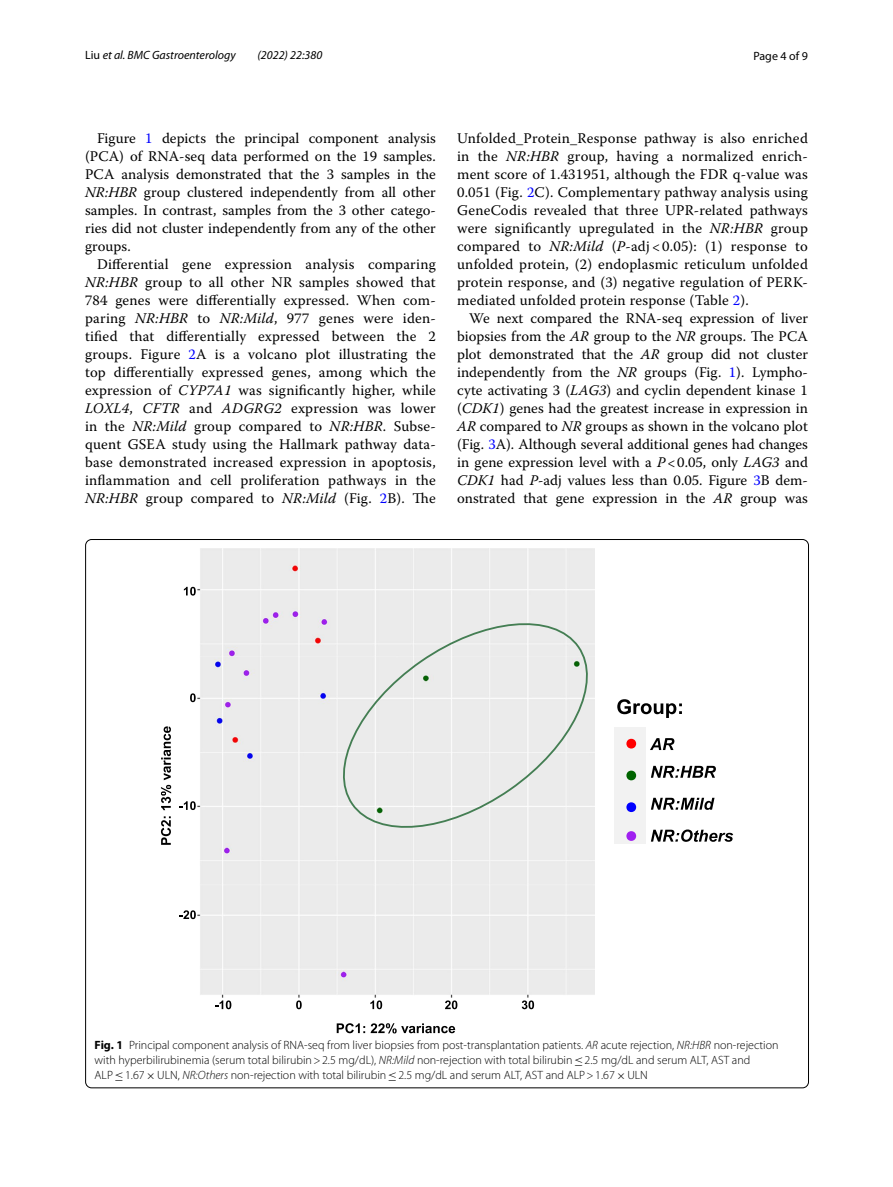
<style>
.page{position:relative;width:893px;height:1187px;background:#fff}
.page>*{position:absolute;margin:0;border:0;box-sizing:border-box;transform-origin:0 0}
.t1{font:14.7px/18px "Warnock Pro";letter-spacing:.005em;color:#000;text-align:justify}
.t2{font:300 12px/15px "Myriad Pro";color:#000}
.t3{font:italic 12px "Myriad Pro";color:#000}
.t4{font:12px "Myriad Pro";color:#000}
.s1{font-style:normal}
.s2{color:#00f}
.s3{font-style:italic}
.s4{font-weight:700}
.s5{font-family:"MTSY";font-weight:400}
</style>
<div class="page">
<div style="left:197px;top:548px;width:397px;height:449px;background:#ebebeb"></div>
<svg style="left:617px;top:699px;width:65px;height:19px"></svg>
<div style="left:614px;top:727px;width:32px;height:116px;background:#f2f2f2"></div>
<svg style="left:626px;top:738px;width:10px;height:10px"></svg>
<svg style="left:626px;top:770px;width:10px;height:10px"></svg>
<svg style="left:626px;top:802px;width:10px;height:10px"></svg>
<svg style="left:626px;top:831px;width:10px;height:9px"></svg>
<svg style="left:650px;top:738px;width:24px;height:12px"></svg>
<svg style="left:651px;top:765px;width:65px;height:12px"></svg>
<svg style="left:651px;top:797px;width:63px;height:12px"></svg>
<svg style="left:651px;top:829px;width:82px;height:12px"></svg>
<svg style="left:337px;top:1023px;width:28px;height:10px"></svg>
<svg style="left:371px;top:1023px;width:84px;height:10px"></svg>
<svg style="left:161px;top:816px;width:10px;height:28px"></svg>
<svg style="left:161px;top:726px;width:10px;height:84px"></svg>
<svg style="left:296px;top:1000px;width:6px;height:9px"></svg>
<svg style="left:370px;top:1000px;width:12px;height:9px"></svg>
<svg style="left:445px;top:1000px;width:12px;height:9px"></svg>
<svg style="left:522px;top:1000px;width:12px;height:9px"></svg>
<svg style="left:215px;top:1000px;width:16px;height:9px"></svg>
<svg style="left:190px;top:693px;width:6px;height:9px"></svg>
<svg style="left:184px;top:586px;width:12px;height:9px"></svg>
<svg style="left:180px;top:801px;width:16px;height:9px"></svg>
<svg style="left:180px;top:910px;width:16px;height:9px"></svg>
<div style="left:328px;top:611px;width:267px;height:228px;background:#ebebeb"></div>
<p class="t3" style="left:85px;top:48px;width:152px"><span class="s1">Liu</span> et al. BMC Gastroenterology</p>
<p class="t3" style="left:258px;top:48px;width:66px">(2022) 22:380</p>
<p class="t4" style="left:753px;top:48px;width:56px">Page 4 of 9</p>
<p class="t1" style="left:85px;top:128px;width:352px;text-indent:12px">Figure <span class="s2">1</span> depicts the principal component analysis (PCA) of RNA-seq data performed on the 19 samples.<br>PCA analysis demonstrated that the 3 samples in the <span class="s3">NR:HBR</span> group clustered independently from all other samples. In contrast, samples from the 3 other catego&shy;ries did not cluster independently from any of the other groups.</p>
<p class="t1" style="left:85px;top:254px;width:352px;text-indent:12px">Differential gene expression analysis comparing <span class="s3">NR:HBR</span> group to all other NR samples showed that 784 genes were differentially expressed. When com&shy;paring <span class="s3">NR:HBR</span> to <span class="s3">NR:Mild</span>, 977 genes were iden&shy;tified that differentially expressed between the 2 groups. Figure <span class="s2">2</span>A is a volcano plot illustrating the top differentially expressed genes, among which the expression of <span class="s3">CYP7A1</span> was significantly higher, while <span class="s3">LOXL4</span>, <span class="s3">CFTR</span> and <span class="s3">ADGRG2</span> expression was lower in the <span class="s3">NR:Mild</span> group compared to <span class="s3">NR:HBR</span>. Subse&shy;quent GSEA study using the Hallmark pathway data&shy;base demonstrated increased expression in apoptosis, inflammation and cell proliferation pathways in the <span class="s3">NR:HBR</span> group compared to <span class="s3">NR:Mild</span> (Fig. <span class="s2">2</span>B). The</p>
<p class="t1" style="left:457px;top:128px;width:352px">Unfolded_Protein_Response pathway is also enriched in the <span class="s3">NR:HBR</span> group, having a normalized enrich&shy;ment score of 1.431951, although the FDR q-value was 0.051 (Fig. <span class="s2">2</span>C). Complementary pathway analysis using GeneCodis revealed that three UPR-related pathways were significantly upregulated in the <span class="s3">NR:HBR</span> group compared to <span class="s3">NR:Mild</span> (<span class="s3">P</span>-adj &lt; 0.05): (1) response to unfolded protein, (2) endoplasmic reticulum unfolded protein response, and (3) negative regulation of PERK&shy;mediated unfolded protein response (Table <span class="s2">2</span>).</p>
<p class="t1" style="left:457px;top:308px;width:352px;text-indent:12px">We next compared the RNA-seq expression of liver biopsies from the <span class="s3">AR</span> group to the <span class="s3">NR</span> groups. The PCA plot demonstrated that the <span class="s3">AR</span> group did not cluster independently from the <span class="s3">NR</span> groups (Fig. <span class="s2">1</span>). Lympho&shy;cyte activating 3 (<span class="s3">LAG3</span>) and cyclin dependent kinase 1 (<span class="s3">CDK1</span>) genes had the greatest increase in expression in <span class="s3">AR</span> compared to <span class="s3">NR</span> groups as shown in the volcano plot (Fig. <span class="s2">3</span>A). Although several additional genes had changes in gene expression level with a <span class="s3">P</span>&lt;0.05, only <span class="s3">LAG3</span> and <span class="s3">CDK1</span> had <span class="s3">P</span>-adj values less than 0.05. Figure <span class="s2">3</span>B dem&shy;onstrated that gene expression in the <span class="s3">AR</span> group was</p>
<p class="t2" style="left:95px;top:1037px;width:685px"><span class="s4">Fig. 1</span> Principal component analysis of RNA-seq from liver biopsies from post-transplantation patients. <span class="s3">AR</span> acute rejection, <span class="s3">NR:HBR</span> non-rejection with hyperbilirubinemia (serum total bilirubin&gt;2.5 mg/dL), <span class="s3">NR:Mild</span> non-rejection with total bilirubin<span class="s5">≤</span>2.5 mg/dL and serum ALT, AST and<br>ALP<span class="s5">≤</span>1.67<span class="s5">×</span>ULN, <span class="s3">NR:Others</span> non-rejection with total bilirubin<span class="s5">≤</span>2.5 mg/dL and serum ALT, AST and ALP&gt;1.67<span class="s5">×</span>ULN</p>
</div>
